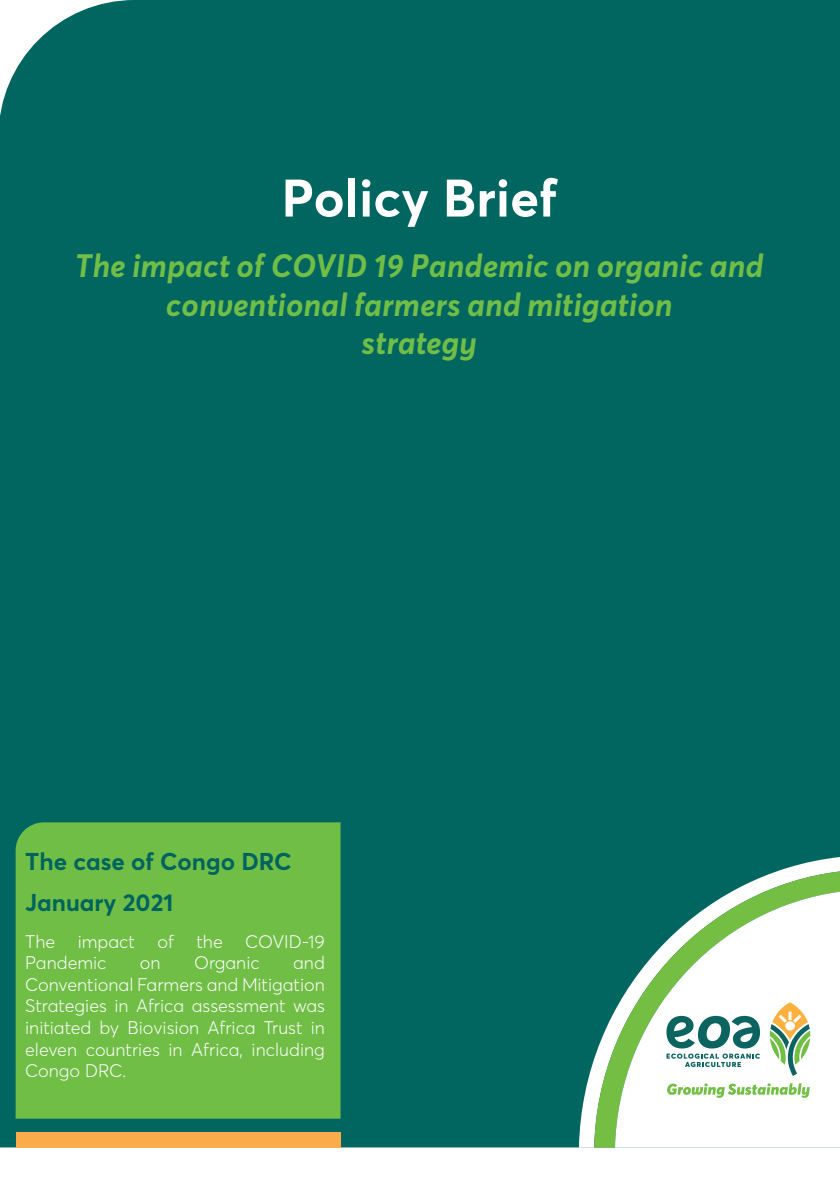
<style>
.page{position:relative;width:840px;height:1191px;background:#fff}
.page>*{position:absolute;margin:0;border:0;box-sizing:border-box;transform-origin:0 0}
.t1{font:700 52px "Averta";color:#fff}
.t2{font:italic 700 32px/38.4px "Averta";color:#70be46;text-align:center}
.t3{font:700 24px "Averta";color:#00635d}
.t4{font:300 18px/21.6px "Averta";color:#fff}
</style>
<div class="page">
<div style="left:0;top:0;width:839px;height:1147px;background:#026660"></div>
<svg style="left:578px;top:857px;width:261px;height:290px;fill:#026660"></svg>
<svg style="left:593px;top:871px;width:246px;height:276px;fill:#026660"></svg>
<svg style="left:614px;top:891px;width:225px;height:256px"></svg>
<svg style="left:666px;top:1083px;width:143px;height:14px"></svg>
<svg style="left:666px;top:1015px;width:93px;height:52px"></svg>
<svg style="left:769px;top:1002px;width:40px;height:74px"></svg>
<div style="left:16px;top:1132px;width:324px;height:15px;background:#faac4b"></div>
<div style="left:16px;top:822px;width:324px;height:296px;background:#70be46"></div>
<p class="t1" style="left:281px;top:165px;width:277px">Policy Brief</p>
<p class="t2" style="left:75px;top:249px;width:689px">The impact of COVID 19 Pandemic on organic and conventional farmers and mitigation</p>
<p class="t2" style="left:361px;top:326px;width:117px">strategy</p>
<p class="t3" style="left:25px;top:845px;width:268px">The case of Congo DRC</p>
<p class="t3" style="left:25px;top:887px;width:150px">January 2021</p>
<p class="t4" style="left:25px;top:930px;width:301px">The impact of the COVID-19<br>Pandemic</p>
<p class="t4" style="left:25px;top:952px;width:301px;text-align:justify;text-indent:268px">and Conventional Farmers and Mitigation Strategies in Africa assessment was initiated by Biovision Africa Trust in eleven countries in Africa, including Congo DRC.</p>
<p class="t4" style="left:140px;top:952px;width:22px">on</p>
<p class="t4" style="left:194px;top:952px;width:67px">Organic</p>
</div>
